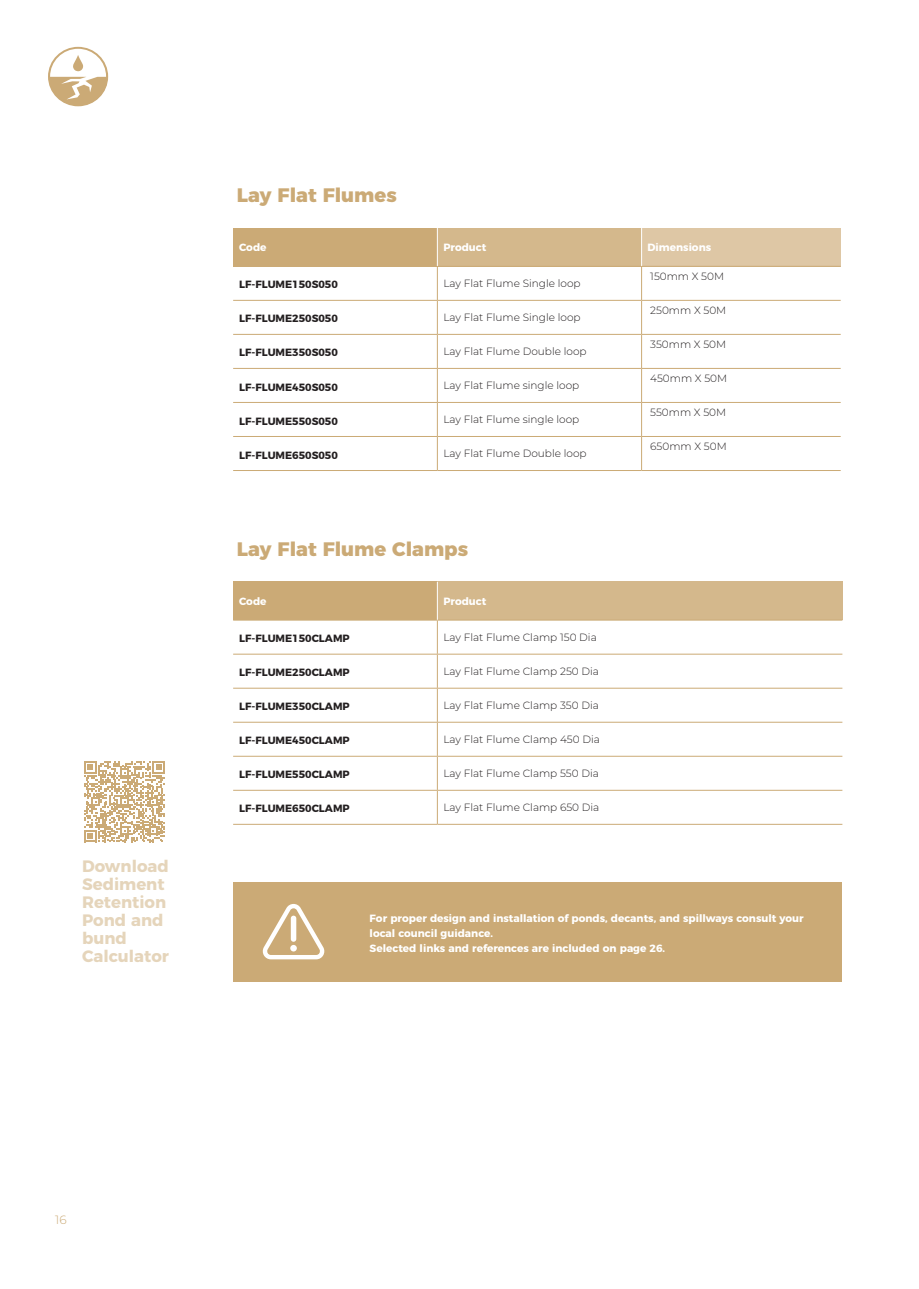
<style>
.page{position:relative;width:919px;height:1289px;background:#fff}
.page>*{position:absolute;margin:0;border:0;box-sizing:border-box;transform-origin:0 0}
.Subhead_1{font:800 19.5px "Montserrat";color:#cbaa76}
.t1{font:700 16.5px/18px "Montserrat";color:#cbaa76}
.t2{font:300 12px "Montserrat";color:#cbaa76}
.Table_Text_-_tech_sheet{font:300 10.5px "Montserrat";color:#231f20}
.Table_Text_-_tech_sheet-2{font:700 10.5px "Montserrat";color:#231f20}
.Table_Subhead_1_-_tech_sheet{font:700 10.5px/15px "Montserrat";color:#fff}
</style>
<div class="page">
<svg style="left:48px;top:47px;width:60px;height:59px"></svg>
<div style="left:233px;top:882px;width:609px;height:99px;background:#cbaa76"></div>
<svg style="left:262px;top:904px;width:63px;height:55px"></svg>
<div style="left:233px;top:228px;width:204px;height:38px;background:#cbaa76"></div>
<div style="left:437px;top:228px;width:204px;height:38px;background:#d4b88c"></div>
<div style="left:641px;top:228px;width:199px;height:38px;background:#dec7a5"></div>
<hr style="left:437px;top:266px;width:204px;height:1px;background:#cbaa76">
<hr style="left:437px;top:300px;width:204px;height:1px;background:#cbaa76">
<hr style="left:437px;top:334px;width:204px;height:1px;background:#cbaa76">
<hr style="left:437px;top:368px;width:204px;height:1px;background:#cbaa76">
<hr style="left:437px;top:402px;width:204px;height:1px;background:#cbaa76">
<hr style="left:437px;top:436px;width:204px;height:1px;background:#cbaa76">
<hr style="left:437px;top:470px;width:204px;height:1px;background:#cbaa76">
<hr style="left:233px;top:266px;width:204px;height:1px;background:#cbaa76">
<hr style="left:233px;top:300px;width:204px;height:1px;background:#cbaa76">
<hr style="left:233px;top:334px;width:204px;height:1px;background:#cbaa76">
<hr style="left:233px;top:368px;width:204px;height:1px;background:#cbaa76">
<hr style="left:233px;top:402px;width:204px;height:1px;background:#cbaa76">
<hr style="left:233px;top:436px;width:204px;height:1px;background:#cbaa76">
<hr style="left:233px;top:470px;width:204px;height:1px;background:#cbaa76">
<hr style="left:437px;top:228px;width:1px;height:38px;background:#fff">
<hr style="left:437px;top:267px;width:1px;height:33px;background:#cbaa76">
<hr style="left:437px;top:301px;width:1px;height:33px;background:#cbaa76">
<hr style="left:437px;top:335px;width:1px;height:33px;background:#cbaa76">
<hr style="left:437px;top:369px;width:1px;height:33px;background:#cbaa76">
<hr style="left:437px;top:403px;width:1px;height:33px;background:#cbaa76">
<hr style="left:437px;top:437px;width:1px;height:33px;background:#cbaa76">
<hr style="left:641px;top:266px;width:199px;height:1px;background:#cbaa76">
<hr style="left:641px;top:267px;width:1px;height:33px;background:#cbaa76">
<hr style="left:641px;top:300px;width:199px;height:1px;background:#cbaa76">
<hr style="left:641px;top:301px;width:1px;height:33px;background:#cbaa76">
<hr style="left:641px;top:334px;width:199px;height:1px;background:#cbaa76">
<hr style="left:641px;top:335px;width:1px;height:33px;background:#cbaa76">
<hr style="left:641px;top:368px;width:199px;height:1px;background:#cbaa76">
<hr style="left:641px;top:369px;width:1px;height:33px;background:#cbaa76">
<hr style="left:641px;top:402px;width:199px;height:1px;background:#cbaa76">
<hr style="left:641px;top:403px;width:1px;height:33px;background:#cbaa76">
<hr style="left:641px;top:436px;width:199px;height:1px;background:#cbaa76">
<hr style="left:641px;top:437px;width:1px;height:33px;background:#cbaa76">
<hr style="left:641px;top:470px;width:199px;height:1px;background:#cbaa76">
<hr style="left:641px;top:228px;width:1px;height:38px;background:#fff">
<div style="left:233px;top:582px;width:204px;height:38px;background:#cbaa76"></div>
<div style="left:437px;top:582px;width:405px;height:38px;background:#d4b88c"></div>
<hr style="left:437px;top:619px;width:405px;height:1px;background:#cbaa76">
<hr style="left:437px;top:653px;width:405px;height:1px;background:#cbaa76">
<hr style="left:437px;top:687px;width:405px;height:1px;background:#cbaa76">
<hr style="left:437px;top:721px;width:405px;height:1px;background:#cbaa76">
<hr style="left:437px;top:756px;width:405px;height:1px;background:#cbaa76">
<hr style="left:437px;top:790px;width:405px;height:1px;background:#cbaa76">
<hr style="left:437px;top:824px;width:405px;height:1px;background:#cbaa76">
<hr style="left:233px;top:653px;width:204px;height:1px;background:#cbaa76">
<hr style="left:233px;top:687px;width:204px;height:1px;background:#cbaa76">
<hr style="left:233px;top:721px;width:204px;height:1px;background:#cbaa76">
<hr style="left:233px;top:756px;width:204px;height:1px;background:#cbaa76">
<hr style="left:233px;top:790px;width:204px;height:1px;background:#cbaa76">
<hr style="left:233px;top:824px;width:204px;height:1px;background:#cbaa76">
<hr style="left:437px;top:582px;width:1px;height:37px;background:#fff">
<hr style="left:437px;top:620px;width:1px;height:33px;background:#cbaa76">
<hr style="left:437px;top:654px;width:1px;height:33px;background:#cbaa76">
<hr style="left:437px;top:688px;width:1px;height:33px;background:#cbaa76">
<hr style="left:437px;top:722px;width:1px;height:34px;background:#cbaa76">
<hr style="left:437px;top:756px;width:1px;height:34px;background:#cbaa76">
<hr style="left:437px;top:790px;width:1px;height:34px;background:#cbaa76">
<svg style="left:84px;top:761px;width:81px;height:81px"></svg>
<h2 class="t1" style="left:82px;top:855px;width:88px">Download<br>Sediment<br>Retention<br>Pond and bund<br>Calculator</h2>
<p class="Subhead_1" style="left:237px;top:179px;width:161px">Lay Flat Flumes</p>
<p class="Table_Subhead_1_-_tech_sheet" style="left:239px;top:239px;width:29px">Code</p>
<p class="Table_Subhead_1_-_tech_sheet" style="left:443px;top:239px;width:45px">Product</p>
<p class="Table_Subhead_1_-_tech_sheet" style="left:647px;top:239px;width:65px">Dimensions</p>
<p class="Table_Text_-_tech_sheet-2" style="left:239px;top:276px;width:100px">LF-FLUME150S050</p>
<p class="Table_Text_-_tech_sheet" style="left:443px;top:276px;width:139px">Lay Flat Flume Single loop</p>
<p class="Table_Text_-_tech_sheet" style="left:650px;top:269px;width:75px">150mm X 50M</p>
<p class="Table_Text_-_tech_sheet-2" style="left:239px;top:310px;width:100px">LF-FLUME250S050</p>
<p class="Table_Text_-_tech_sheet" style="left:443px;top:310px;width:139px">Lay Flat Flume Single loop</p>
<p class="Table_Text_-_tech_sheet-2" style="left:239px;top:344px;width:100px">LF-FLUME350S050</p>
<p class="Table_Text_-_tech_sheet" style="left:443px;top:344px;width:145px">Lay Flat Flume Double loop</p>
<p class="Table_Text_-_tech_sheet-2" style="left:239px;top:378px;width:100px">LF-FLUME450S050</p>
<p class="Table_Text_-_tech_sheet" style="left:443px;top:378px;width:137px">Lay Flat Flume single loop</p>
<p class="Table_Text_-_tech_sheet-2" style="left:239px;top:412px;width:100px">LF-FLUME550S050</p>
<p class="Table_Text_-_tech_sheet" style="left:443px;top:412px;width:137px">Lay Flat Flume single loop</p>
<p class="Table_Text_-_tech_sheet-2" style="left:239px;top:446px;width:100px">LF-FLUME650S050</p>
<p class="Table_Text_-_tech_sheet" style="left:443px;top:446px;width:145px">Lay Flat Flume Double loop</p>
<p class="Subhead_1" style="left:237px;top:532px;width:233px">Lay Flat Flume Clamps</p>
<p class="Table_Subhead_1_-_tech_sheet" style="left:239px;top:592px;width:29px">Code</p>
<p class="Table_Subhead_1_-_tech_sheet" style="left:443px;top:592px;width:45px">Product</p>
<p class="Table_Text_-_tech_sheet-2" style="left:239px;top:630px;width:112px">LF-FLUME150CLAMP</p>
<p class="Table_Text_-_tech_sheet" style="left:443px;top:630px;width:155px">Lay Flat Flume Clamp 150 Dia</p>
<p class="Table_Text_-_tech_sheet-2" style="left:239px;top:664px;width:112px">LF-FLUME250CLAMP</p>
<p class="Table_Text_-_tech_sheet" style="left:443px;top:664px;width:157px">Lay Flat Flume Clamp 250 Dia</p>
<p class="Table_Text_-_tech_sheet-2" style="left:239px;top:698px;width:112px">LF-FLUME350CLAMP</p>
<p class="Table_Text_-_tech_sheet" style="left:443px;top:698px;width:157px">Lay Flat Flume Clamp 350 Dia</p>
<p class="Table_Text_-_tech_sheet-2" style="left:239px;top:732px;width:112px">LF-FLUME450CLAMP</p>
<p class="Table_Text_-_tech_sheet" style="left:443px;top:732px;width:158px">Lay Flat Flume Clamp 450 Dia</p>
<p class="Table_Text_-_tech_sheet-2" style="left:239px;top:766px;width:112px">LF-FLUME550CLAMP</p>
<p class="Table_Text_-_tech_sheet" style="left:443px;top:766px;width:157px">Lay Flat Flume Clamp 550 Dia</p>
<p class="Table_Text_-_tech_sheet-2" style="left:239px;top:800px;width:112px">LF-FLUME650CLAMP</p>
<p class="Table_Text_-_tech_sheet" style="left:443px;top:800px;width:157px">Lay Flat Flume Clamp 650 Dia</p>
<p class="Table_Text_-_tech_sheet" style="left:650px;top:303px;width:77px">250mm X 50M</p>
<p class="Table_Text_-_tech_sheet" style="left:650px;top:337px;width:77px">350mm X 50M</p>
<p class="Table_Text_-_tech_sheet" style="left:650px;top:371px;width:78px">450mm X 50M</p>
<p class="Table_Text_-_tech_sheet" style="left:650px;top:405px;width:77px">550mm X 50M</p>
<p class="Table_Text_-_tech_sheet" style="left:650px;top:439px;width:78px">650mm X 50M</p>
<p class="Table_Subhead_1_-_tech_sheet" style="left:369px;top:909px;width:435px">For proper design and installation of ponds, decants, and spillways consult your local council guidance.</p>
<p class="Table_Subhead_1_-_tech_sheet" style="left:369px;top:939px;width:297px">Selected links and references are included on page 26.</p>
<p class="t2" style="left:55px;top:1211px;width:13px">16</p>
</div>
